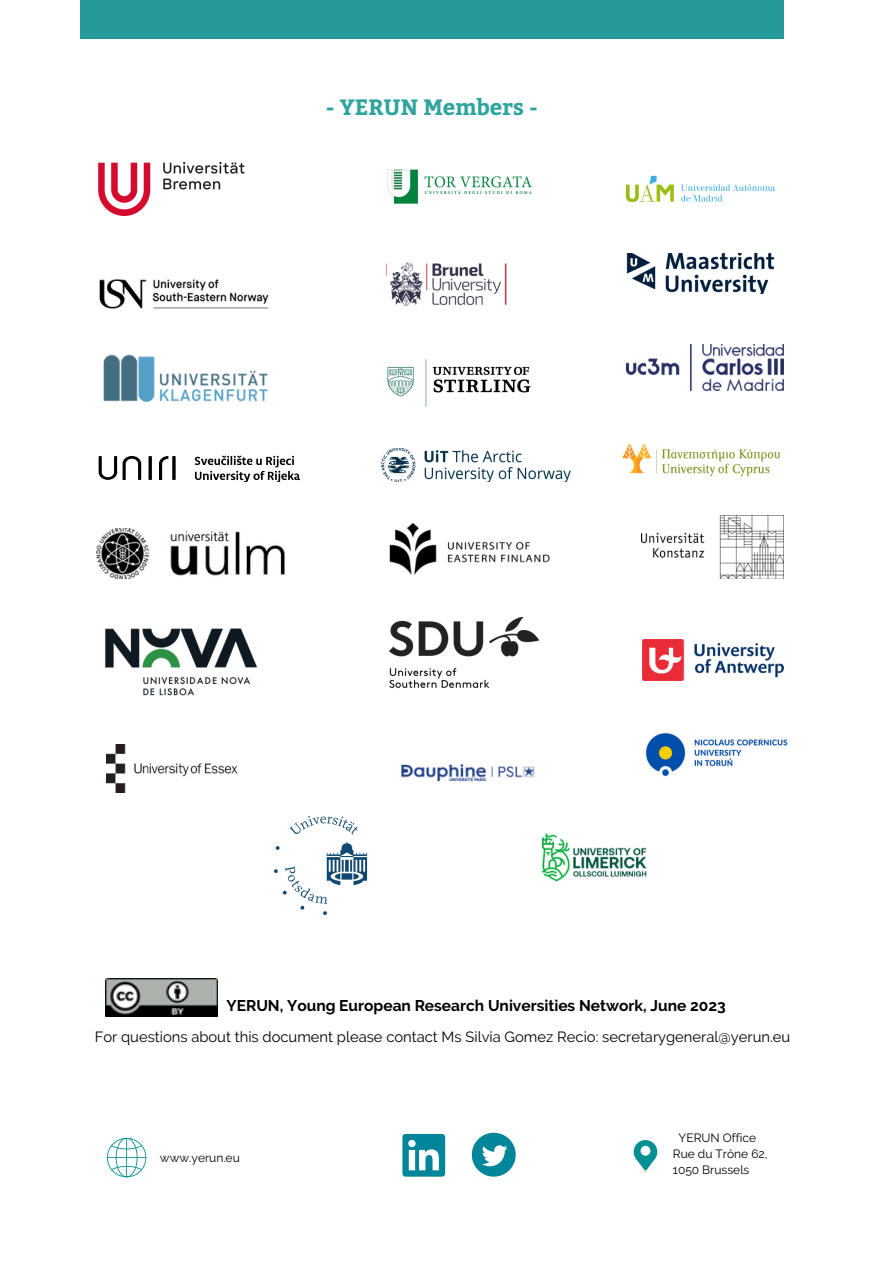
<style>
.page{position:relative;width:893px;height:1264px;background:#fff}
.page>*{position:absolute;margin:0;border:0;box-sizing:border-box;transform-origin:0 0}
.t1{font:700 22.2px "Bitter";color:#2ea49d}
.t2{font:700 15.45px "Raleway";color:#000}
.t3{font:14.7px "Raleway";color:#000}
.t4{font:12px "Raleway";color:#000}
</style>
<div class="page">
<div style="left:80px;top:0;width:703px;height:38px;background:#249a9a"></div>
<img style="left:105px;top:978px;width:112px;height:38px">
<svg style="left:633px;top:1140px;width:24px;height:32px"></svg>
<svg style="left:107px;top:1137px;width:39px;height:40px"></svg>
<hr style="left:107px;top:1157px;width:39px;height:1px;background:#008f93">
<div style="left:402px;top:1133px;width:43px;height:43px;background:#00869a;border-radius:3px"></div>
<svg style="left:408px;top:1139px;width:31px;height:31px"></svg>
<svg style="left:472px;top:1132px;width:43px;height:44px"></svg>
<img style="left:99px;top:279px;width:170px;height:30px">
<img style="left:387px;top:359px;width:144px;height:48px">
<img style="left:103px;top:354px;width:165px;height:48px">
<img style="left:381px;top:448px;width:189px;height:34px">
<img style="left:273px;top:816px;width:95px;height:99px">
<img style="left:622px;top:443px;width:158px;height:34px">
<img style="left:542px;top:833px;width:105px;height:49px">
<svg style="left:159px;top:456px;width:17px;height:24px"></svg>
<svg style="left:99px;top:456px;width:42px;height:24px"></svg>
<svg style="left:148px;top:456px;width:4px;height:24px"></svg>
<svg style="left:195px;top:455px;width:105px;height:27px"></svg>
<img style="left:97px;top:529px;width:188px;height:49px">
<img style="left:390px;top:618px;width:150px;height:70px">
<img style="left:387px;top:169px;width:145px;height:35px">
<img style="left:105px;top:628px;width:153px;height:68px">
<img style="left:626px;top:254px;width:148px;height:39px">
<img style="left:641px;top:515px;width:142px;height:63px">
<img style="left:390px;top:523px;width:160px;height:52px">
<img style="left:107px;top:745px;width:131px;height:47px">
<img style="left:626px;top:175px;width:148px;height:28px">
<img style="left:385px;top:262px;width:122px;height:45px">
<img style="left:642px;top:639px;width:141px;height:42px">
<img style="left:401px;top:764px;width:134px;height:18px">
<img style="left:645px;top:733px;width:143px;height:44px">
<img style="left:626px;top:345px;width:157px;height:46px">
<img style="left:98px;top:162px;width:146px;height:53px">
<p class="t1" style="left:326px;top:91px;width:214px">- YERUN Members -</p>
<p class="t2" style="left:226px;top:996px;width:500px">YERUN, Young European Research Universities Network, June 2023</p>
<p class="t3" style="left:95px;top:1028px;width:697px">For questions about this document please contact Ms Silvia Gomez Recio: secretarygeneral@yerun.eu</p>
<p class="t4" style="left:160px;top:1150px;width:81px">www.yerun.eu</p>
<p class="t4" style="left:678px;top:1130px;width:79px">YERUN Office</p>
<p class="t4" style="left:672px;top:1146px;width:96px">Rue du Trône 62,</p>
<p class="t4" style="left:672px;top:1162px;width:78px">1050 Brussels</p>
</div>
